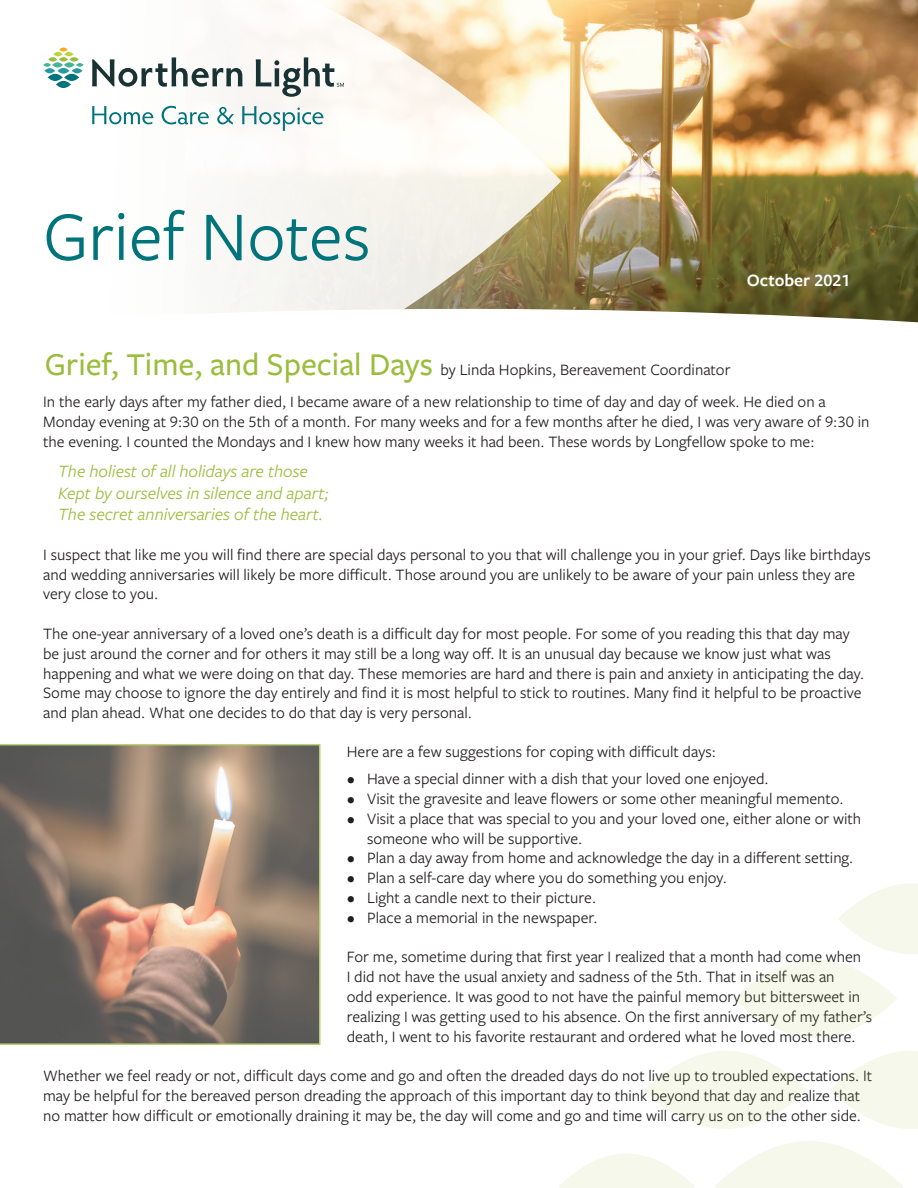
<style>
.page{position:relative;width:918px;height:1188px;background:#fff}
.page>*{position:absolute;margin:0;border:0;box-sizing:border-box;transform-origin:0 0}
.t1{font:72px "Freight Sans Pro";color:#00737b}
.t2{font:italic 18px/21.6px "Freight Sans Pro";color:#9abd3b}
.t3{font:600 18px "Freight Sans Pro";color:#fff}
.t4{font:16.5px/19.8px "Freight Sans Pro";color:#231f20}
.s1{font-weight:500;font-size:33px;color:#9abd3b}
</style>
<div class="page">
<img style="left:561px;top:0;width:357px;height:309px">
<svg style="left:47px;top:0;width:514px;height:312px;fill:#fcf9f5"></svg>
<svg style="left:0;top:744px;width:321px;height:301px;background:#89796c"></svg>
<svg style="left:56px;top:81px;width:15px;height:7px"></svg>
<div style="left:48px;top:57px;width:9px;height:5px;background:#9abd3b;border-radius:50%"></div>
<svg style="left:59px;top:57px;width:9px;height:5px"></svg>
<svg style="left:69px;top:57px;width:10px;height:5px"></svg>
<svg style="left:53px;top:52px;width:10px;height:4px"></svg>
<svg style="left:64px;top:52px;width:10px;height:4px"></svg>
<svg style="left:59px;top:48px;width:9px;height:4px"></svg>
<svg style="left:64px;top:74px;width:15px;height:7px"></svg>
<svg style="left:48px;top:74px;width:15px;height:7px"></svg>
<svg style="left:52px;top:62px;width:11px;height:6px"></svg>
<svg style="left:64px;top:62px;width:11px;height:6px"></svg>
<svg style="left:76px;top:63px;width:8px;height:4px"></svg>
<svg style="left:43px;top:63px;width:8px;height:4px"></svg>
<svg style="left:57px;top:68px;width:12px;height:6px"></svg>
<div style="left:44px;top:68px;width:11px;height:5px;background:#269aa1;border-radius:50%"></div>
<div style="left:72px;top:68px;width:10px;height:5px;background:#269aa1;border-radius:50%"></div>
<svg style="left:92px;top:106px;width:231px;height:25px"></svg>
<svg style="left:92px;top:57px;width:252px;height:40px"></svg>
<svg style="left:559px;top:883px;width:359px;height:305px"></svg>
<h1 class="t1" style="left:43px;top:188px;width:329px">Grief Notes</h1>
<p class="t3" style="left:747px;top:268px;width:105px">October 2021</p>
<p class="t4" style="left:43px;top:353px;width:784px;line-height:32.2px"><span class="s1">Grief, Time, and Special Days</span> by Linda Hopkins, Bereavement Coordinator<br>In the early days after my father died, I became aware of a new relationship to time of day and day of week. He died on a</p>
<p class="t4" style="left:43px;top:411px;width:828px">Monday evening at 9:30 on the 5th of a month. For many weeks and for a few months after he died, I was very aware of 9:30 in the evening. I counted the Mondays and I knew how many weeks it had been. These words by Longfellow spoke to me:</p>
<p class="t2" style="left:58px;top:460px;width:272px">The holiest of all holidays are those<br>Kept by ourselves in silence and apart;<br>The secret anniversaries of the heart.</p>
<p class="t4" style="left:43px;top:544px;width:829px">I suspect that like me you will find there are special days personal to you that will challenge you in your grief. Days like birthdays and wedding anniversaries will likely be more difficult. Those around you are unlikely to be aware of your pain unless they are very close to you.</p>
<p class="t4" style="left:43px;top:623px;width:823px">The one-year anniversary of a loved one’s death is a difficult day for most people. For some of you reading this that day may be just around the corner and for others it may still be a long way off. It is an unusual day because we know just what was happening and what we were doing on that day. These memories are hard and there is pain and anxiety in anticipating the day.<br>Some may choose to ignore the day entirely and find it is most helpful to stick to routines. Many find it helpful to be proactive and plan ahead. What one decides to do that day is very personal.</p>
<p class="t4" style="left:347px;top:741px;width:371px">Here are a few suggestions for coping with difficult days:</p>
<p class="t4" style="left:347px;top:768px;width:423px">• Have a special dinner with a dish that your loved one enjoyed.</p>
<p class="t4" style="left:347px;top:788px;width:498px">• Visit the gravesite and leave flowers or some other meaningful memento.</p>
<p class="t4" style="left:367px;top:808px;width:496px;text-indent:-20px">• Visit a place that was special to you and your loved one, either alone or with someone who will be supportive.</p>
<p class="t4" style="left:347px;top:847px;width:508px">• Plan a day away from home and acknowledge the day in a different setting.</p>
<p class="t4" style="left:347px;top:867px;width:382px">• Plan a self-care day where you do something you enjoy.</p>
<p class="t4" style="left:347px;top:887px;width:251px">• Light a candle next to their picture.</p>
<p class="t4" style="left:347px;top:907px;width:252px">• Place a memorial in the newspaper.</p>
<p class="t4" style="left:347px;top:946px;width:527px">For me, sometime during that first year I realized that a month had come when<br>I did not have the usual anxiety and sadness of the 5th. That in itself was an<br>odd experience. It was good to not have the painful memory but bittersweet in realizing I was getting used to his absence. On the first anniversary of my father’s death, I went to his favorite restaurant and ordered what he loved most there.</p>
<p class="t4" style="left:43px;top:1065px;width:831px">Whether we feel ready or not, difficult days come and go and often the dreaded days do not live up to troubled expectations. It may be helpful for the bereaved person dreading the approach of this important day to think beyond that day and realize that no matter how difficult or emotionally draining it may be, the day will come and go and time will carry us on to the other side.</p>
</div>
